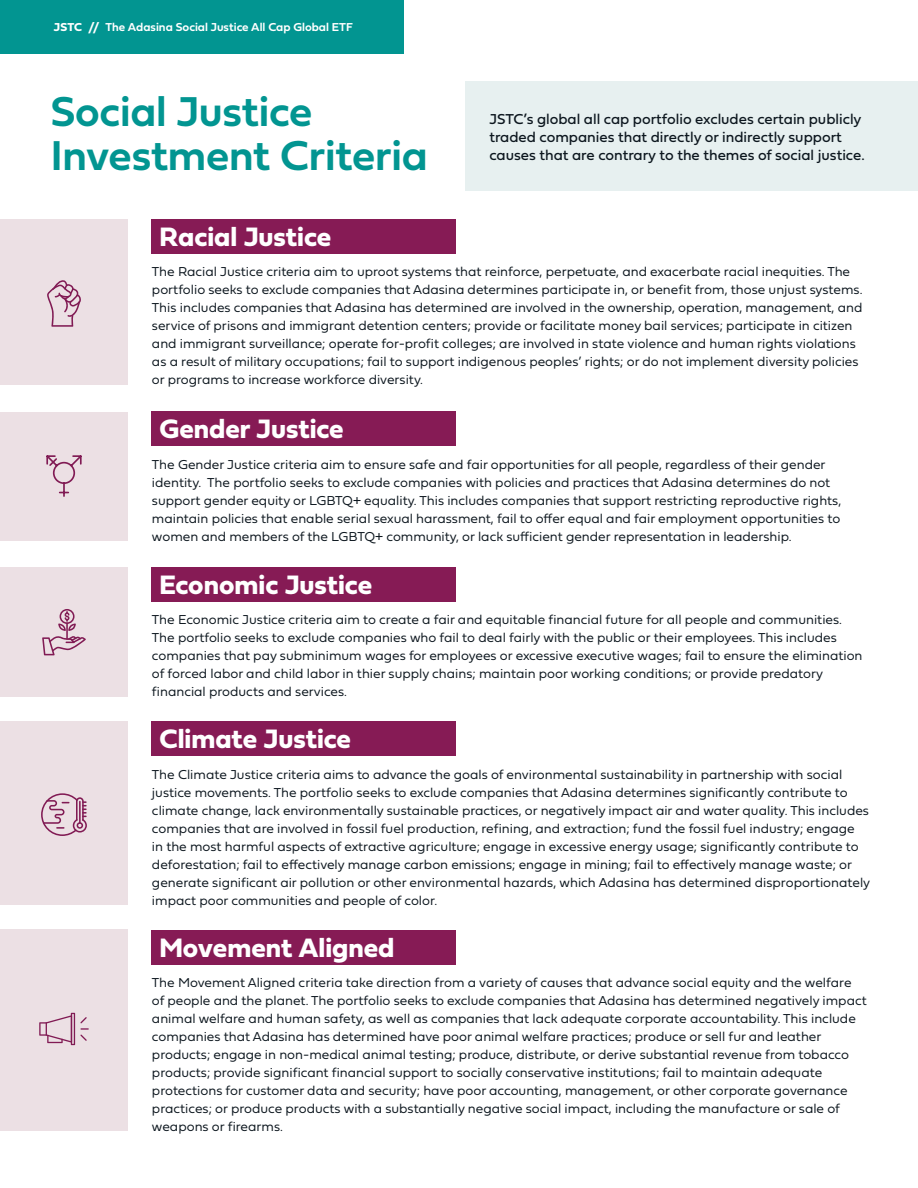
<style>
.page{position:relative;width:918px;height:1188px;background:#fff}
.page>*{position:absolute;margin:0;border:0;box-sizing:border-box;transform-origin:0 0}
.t1{font:43.5px/45px "Fieldwork Geo Demibold";letter-spacing:-.005em;color:#029591}
.t2{font:27.75px "Fieldwork Geo Bold";color:#fff}
.t3{font:15px/18px "Fieldwork Geo Regular";color:#0d171f}
.t4{font:13.5px/18px "Fieldwork Geo Light";color:#0d171f}
.t5{font:12px "Fieldwork Geo Demibold";color:#fff}
.s1{font-family:"Fieldwork Geo Bold"}
</style>
<div class="page">
<div style="left:0;top:412px;width:128px;height:129px;background:#ece0e4"></div>
<div style="left:0;top:219px;width:128px;height:165px;background:#ece0e4"></div>
<div style="left:0;top:567px;width:128px;height:129px;background:#ece0e4"></div>
<div style="left:0;top:722px;width:128px;height:183px;background:#ece0e4"></div>
<div style="left:0;top:930px;width:128px;height:201px;background:#ece0e4"></div>
<div style="left:152px;top:219px;width:304px;height:34px;background:#861b55"></div>
<svg style="left:47px;top:280px;width:34px;height:47px"></svg>
<div style="left:152px;top:412px;width:304px;height:34px;background:#861b55"></div>
<svg style="left:46px;top:455px;width:36px;height:42px"></svg>
<div style="left:152px;top:567px;width:304px;height:35px;background:#861b55"></div>
<svg style="left:42px;top:609px;width:44px;height:46px"></svg>
<div style="left:152px;top:722px;width:304px;height:34px;background:#861b55"></div>
<svg style="left:41px;top:793px;width:46px;height:43px"></svg>
<svg style="left:39px;top:1015px;width:32px;height:28px"></svg>
<svg style="left:71px;top:1013px;width:4px;height:32px"></svg>
<svg style="left:80px;top:1017px;width:9px;height:24px"></svg>
<div style="left:152px;top:930px;width:304px;height:34px;background:#861b55"></div>
<div style="left:0;top:0;width:404px;height:54px;background:#029591"></div>
<div style="left:466px;top:82px;width:452px;height:109px;background:#e7f0f0"></div>
<p class="t5" style="left:54px;top:18px;width:301px"><span class="s1">JSTC //</span> The Adasina Social Justice All Cap Global ETF</p>
<h1 class="t1" style="left:51px;top:87px;width:379px">Social Justice<br>Investment Criteria</h1>
<h2 class="t2" style="left:160px;top:215px;width:173px">Racial Justice</h2>
<p class="t3" style="left:489px;top:109px;width:377px">JSTC’s global all cap portfolio excludes certain publicly traded companies that directly or indirectly support causes that are contrary to the themes of social justice.</p>
<p class="t4" style="left:152px;top:262px;width:712px">The Racial Justice criteria aim to uproot systems that reinforce, perpetuate, and exacerbate racial inequities. The portfolio seeks to exclude companies that Adasina determines participate in, or benefit from, those unjust systems.<br>This includes companies that Adasina has determined are involved in the ownership, operation, management, and service of prisons and immigrant detention centers; provide or facilitate money bail services; participate in citizen and immigrant surveillance; operate for-profit colleges; are involved in state violence and human rights violations as a result of military occupations; fail to support indigenous peoples’ rights; or do not implement diversity policies or programs to increase workforce diversity.</p>
<h2 class="t2" style="left:160px;top:407px;width:186px">Gender Justice</h2>
<p class="t4" style="left:152px;top:454px;width:691px">The Gender Justice criteria aim to ensure safe and fair opportunities for all people, regardless of their gender identity. The portfolio seeks to exclude companies with policies and practices that Adasina determines do not support gender equity or LGBTQ+ equality. This includes companies that support restricting reproductive rights, maintain policies that enable serial sexual harassment, fail to offer equal and fair employment opportunities to women and members of the LGBTQ+ community, or lack sufficient gender representation in leadership.</p>
<h2 class="t2" style="left:160px;top:563px;width:214px">Economic Justice</h2>
<p class="t4" style="left:152px;top:610px;width:712px">The Economic Justice criteria aim to create a fair and equitable financial future for all people and communities.<br>The portfolio seeks to exclude companies who fail to deal fairly with the public or their employees. This includes companies that pay subminimum wages for employees or excessive executive wages; fail to ensure the elimination of forced labor and child labor in thier supply chains; maintain poor working conditions; or provide predatory financial products and services.</p>
<h2 class="t2" style="left:160px;top:717px;width:193px">Climate Justice</h2>
<p class="t4" style="left:152px;top:765px;width:720px">The Climate Justice criteria aims to advance the goals of environmental sustainability in partnership with social justice movements. The portfolio seeks to exclude companies that Adasina determines significantly contribute to climate change, lack environmentally sustainable practices, or negatively impact air and water quality. This includes companies that are involved in fossil fuel production, refining, and extraction; fund the fossil fuel industry; engage<br>in the most harmful aspects of extractive agriculture; engage in excessive energy usage; significantly contribute to deforestation; fail to effectively manage carbon emissions; engage in mining; fail to effectively manage waste; or generate significant air pollution or other environmental hazards, which Adasina has determined disproportionately impact poor communities and people of color.</p>
<h2 class="t2" style="left:160px;top:926px;width:236px">Movement Aligned</h2>
<p class="t4" style="left:152px;top:973px;width:716px">The Movement Aligned criteria take direction from a variety of causes that advance social equity and the welfare of people and the planet. The portfolio seeks to exclude companies that Adasina has determined negatively impact animal welfare and human safety, as well as companies that lack adequate corporate accountability. This include companies that Adasina has determined have poor animal welfare practices; produce or sell fur and leather products; engage in non-medical animal testing; produce, distribute, or derive substantial revenue from tobacco products; provide significant financial support to socially conservative institutions; fail to maintain adequate protections for customer data and security; have poor accounting, management, or other corporate governance practices; or produce products with a substantially negative social impact, including the manufacture or sale of weapons or firearms.</p>
</div>
